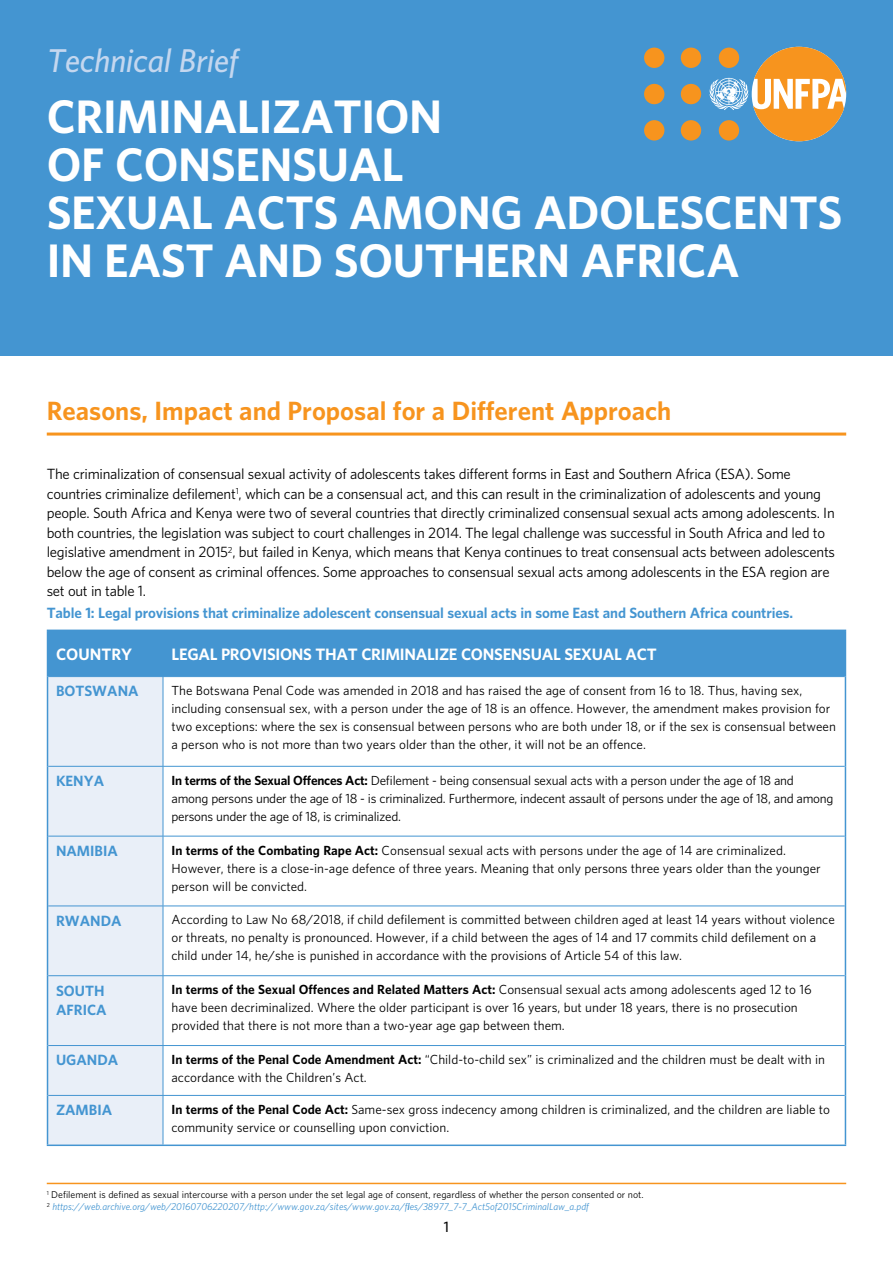
<style>
.page{position:relative;width:893px;height:1263px;background:#fff}
.page>*{position:absolute;margin:0;border:0;box-sizing:border-box;transform-origin:0 0}
.t1{font:700 42.75px/48px "UNFPA";letter-spacing:-.01em;color:#fff}
.t2{font:italic 600 30px "UNFPA";letter-spacing:-.01em;color:#c4d7ef}
.t3{font:700 24px "UNFPA";color:#f7941e}
.t4{font:700 15px "UNFPA";letter-spacing:-.02em;color:#fff}
.t5{font:700 15px "UNFPA";color:#fff}
.t6{font:13.5px/19.5px "UNFPA Text";letter-spacing:-.02em;color:#000}
.t7{font:700 13.5px/19.5px "UNFPA";letter-spacing:-.01em;color:#4495d1}
.t8{font:600 13.5px "UNFPA";color:#000}
.t9{font:12px/18px "UNFPA Text";color:#000}
.t10{font:12px/18px "UNFPA Text";letter-spacing:-.02em;color:#000}
.t11{font:700 12px "UNFPA";color:#000}
.t12{font:9px/12px "UNFPA Text";color:#000}
.s1{font-family:"UNFPA";font-weight:700}
.s2{font-family:"UNFPA Text";font-weight:400}
.s3{font-style:italic;color:#4495d1}
</style>
<div class="page">
<div style="left:0;top:0;width:893px;height:355px;background:#4495d1"></div>
<div style="left:681px;top:84px;width:20px;height:20px;background:#f7941e;border-radius:50%"></div>
<div style="left:681px;top:120px;width:20px;height:21px;background:#f7941e;border-radius:50%"></div>
<div style="left:681px;top:48px;width:20px;height:20px;background:#f7941e;border-radius:50%"></div>
<div style="left:644px;top:84px;width:20px;height:20px;background:#f7941e;border-radius:50%"></div>
<div style="left:644px;top:120px;width:20px;height:21px;background:#f7941e;border-radius:50%"></div>
<div style="left:644px;top:48px;width:20px;height:20px;background:#f7941e;border-radius:50%"></div>
<svg style="left:709px;top:47px;width:137px;height:94px"></svg>
<hr style="left:47px;top:433px;width:799px;height:3px;background:#f7941e">
<hr style="left:47px;top:1183px;width:799px;height:1px;background:#f7941e">
<div style="left:48px;top:631px;width:797px;height:45px;background:#4495d1"></div>
<div style="left:48px;top:677px;width:115px;height:467px;background:#e9eff8"></div>
<svg style="left:164px;top:677px;width:681px;height:467px"></svg>
<hr style="left:47px;top:1144px;width:116px;height:2px;background:#4495d1">
<hr style="left:163px;top:1144px;width:683px;height:2px;background:#4495d1">
<hr style="left:47px;top:630px;width:116px;height:1px;background:#4495d1">
<hr style="left:47px;top:631px;width:1px;height:46px;background:#4495d1">
<hr style="left:163px;top:630px;width:683px;height:1px;background:#4495d1">
<hr style="left:845px;top:631px;width:1px;height:46px;background:#4495d1">
<hr style="left:47px;top:677px;width:1px;height:89px;background:#4495d1">
<hr style="left:845px;top:677px;width:1px;height:89px;background:#4495d1">
<hr style="left:47px;top:766px;width:1px;height:70px;background:#4495d1">
<hr style="left:845px;top:766px;width:1px;height:70px;background:#4495d1">
<hr style="left:47px;top:836px;width:1px;height:70px;background:#4495d1">
<hr style="left:845px;top:836px;width:1px;height:70px;background:#4495d1">
<hr style="left:47px;top:906px;width:1px;height:70px;background:#4495d1">
<hr style="left:845px;top:906px;width:1px;height:70px;background:#4495d1">
<hr style="left:47px;top:976px;width:1px;height:69px;background:#4495d1">
<hr style="left:845px;top:976px;width:1px;height:69px;background:#4495d1">
<hr style="left:47px;top:1045px;width:1px;height:50px;background:#4495d1">
<hr style="left:845px;top:1045px;width:1px;height:50px;background:#4495d1">
<hr style="left:47px;top:1095px;width:1px;height:49px;background:#4495d1">
<hr style="left:845px;top:1095px;width:1px;height:49px;background:#4495d1">
<hr style="left:163px;top:631px;width:1px;height:45px;background:#4495d1">
<hr style="left:48px;top:676px;width:115px;height:1px;background:#4495d1">
<hr style="left:163px;top:676px;width:682px;height:1px;background:#4495d1">
<hr style="left:163px;top:677px;width:1px;height:89px;background:#4495d1">
<hr style="left:48px;top:766px;width:115px;height:1px;background:#4495d1">
<hr style="left:163px;top:766px;width:682px;height:1px;background:#4495d1">
<hr style="left:163px;top:766px;width:1px;height:70px;background:#4495d1">
<hr style="left:48px;top:836px;width:115px;height:1px;background:#4495d1">
<hr style="left:163px;top:836px;width:682px;height:1px;background:#4495d1">
<hr style="left:163px;top:836px;width:1px;height:70px;background:#4495d1">
<hr style="left:48px;top:906px;width:115px;height:1px;background:#4495d1">
<hr style="left:163px;top:906px;width:682px;height:1px;background:#4495d1">
<hr style="left:163px;top:906px;width:1px;height:69px;background:#4495d1">
<hr style="left:48px;top:975px;width:115px;height:1px;background:#4495d1">
<hr style="left:163px;top:975px;width:682px;height:1px;background:#4495d1">
<hr style="left:163px;top:976px;width:1px;height:69px;background:#4495d1">
<hr style="left:48px;top:1045px;width:115px;height:1px;background:#4495d1">
<hr style="left:163px;top:1045px;width:682px;height:1px;background:#4495d1">
<hr style="left:163px;top:1046px;width:1px;height:49px;background:#4495d1">
<hr style="left:48px;top:1095px;width:115px;height:1px;background:#4495d1">
<hr style="left:163px;top:1095px;width:682px;height:1px;background:#4495d1">
<hr style="left:163px;top:1095px;width:1px;height:49px;background:#4495d1">
<h2 class="t2" style="left:47px;top:41px;width:193px">Technical Brief</h2>
<h1 class="t1" style="left:47px;top:91px;width:797px">CRIMINALIZATION<br>OF CONSENSUAL<br>SEXUAL ACTS AMONG ADOLESCENTS<br>IN EAST AND SOUTHERN AFRICA</h1>
<h3 class="t3" style="left:47px;top:395px;width:626px">Reasons, Impact and Proposal for a Different Approach</h3>
<p class="t6" style="left:47px;top:464px;width:790px">The criminalization of consensual sexual activity of adolescents takes different forms in East and Southern Africa (ESA). Some countries criminalize defilement<sup>1</sup>, which can be a consensual act, and this can result in the criminalization of adolescents and young people. South Africa and Kenya were two of several countries that directly criminalized consensual sexual acts among adolescents. In both countries, the legislation was subject to court challenges in 2014. The legal challenge was successful in South Africa and led to legislative amendment in 2015<sup>2</sup>, but failed in Kenya, which means that Kenya continues to treat consensual acts between adolescents below the age of consent as criminal offences. Some approaches to consensual sexual acts among adolescents in the ESA region are set out in table 1.</p>
<p class="t7" style="left:47px;top:602px;width:748px">Table 1: Legal provisions that criminalize adolescent consensual sexual acts in some East and Southern Africa countries.</p>
<p class="t5" style="left:56px;top:644px;width:78px">COUNTRY</p>
<p class="t4" style="left:171px;top:644px;width:487px">LEGAL PROVISIONS THAT CRIMINALIZE CONSENSUAL SEXUAL ACT</p>
<p class="t7" style="left:56px;top:681px;width:84px">BOTSWANA</p>
<p class="t9" style="left:171px;top:681px;width:666px">The Botswana Penal Code was amended in 2018 and has raised the age of consent from 16 to 18. Thus, having sex, including consensual sex, with a person under the age of 18 is an offence. However, the amendment makes provision for two exceptions: where the sex is consensual between persons who are both under 18, or if the sex is consensual between a person who is not more than two years older than the other, it will not be an offence.</p>
<p class="t7" style="left:56px;top:771px;width:50px">KENYA</p>
<p class="t10" style="left:171px;top:771px;width:663px"><span class="s1">In terms of the Sexual Offences Act:</span> Defilement - being consensual sexual acts with a person under the age of 18 and among persons under the age of 18 - is criminalized. Furthermore, indecent assault of persons under the age of 18, and among persons under the age of 18, is criminalized.</p>
<p class="t7" style="left:56px;top:840px;width:63px">NAMIBIA</p>
<p class="t9" style="left:171px;top:841px;width:651px"><span class="s1">In terms of the Combating Rape Act:</span> Consensual sexual acts with persons under the age of 14 are criminalized.<br>However, there is a close-in-age defence of three years. Meaning that only persons three years older than the younger person will be convicted.</p>
<p class="t7" style="left:56px;top:910px;width:67px">RWANDA</p>
<p class="t9" style="left:171px;top:910px;width:665px">According to Law No 68/2018, if child defilement is committed between children aged at least 14 years without violence or threats, no penalty is pronounced. However, if a child between the ages of 14 and 17 commits child defilement on a child under 14, he/she is punished in accordance with the provisions of Article 54 of this law.</p>
<p class="t7" style="left:56px;top:980px;width:52px">SOUTH<br>AFRICA</p>
<p class="t11" style="left:171px;top:982px;width:642px">In terms of the Sexual Offences and Related Matters Act: <span class="s2">Consensual sexual acts among adolescents aged 12 to 16</span></p>
<p class="t9" style="left:171px;top:998px;width:628px">have been decriminalized. Where the older participant is over 16 years, but under 18 years, there is no prosecution provided that there is not more than a two-year age gap between them.</p>
<p class="t7" style="left:56px;top:1050px;width:64px">UGANDA</p>
<p class="t9" style="left:171px;top:1050px;width:655px"><span class="s1">In terms of the Penal Code Amendment Act:</span> “Child-to-child sex” is criminalized and the children must be dealt with in accordance with the Children’s Act.</p>
<p class="t7" style="left:56px;top:1100px;width:58px">ZAMBIA</p>
<p class="t9" style="left:171px;top:1100px;width:660px"><span class="s1">In terms of the Penal Code Act:</span> Same-sex gross indecency among children is criminalized, and the children are liable to community service or counselling upon conviction.</p>
<p class="t12" style="left:47px;top:1189px;width:598px"><sup>1</sup> Defilement is defined as sexual intercourse with a person under the set legal age of consent, regardless of whether the person consented or not.<br><sup>2</sup> <span class="s3">https://web.archive.org/web/20160706220207/http://www.gov.za/sites/www.gov.za/files/38977_7-7_Act5of2015CriminalLaw_a.pdf</span></p>
<p class="t8" style="left:444px;top:1218px;width:7px">1</p>
</div>
